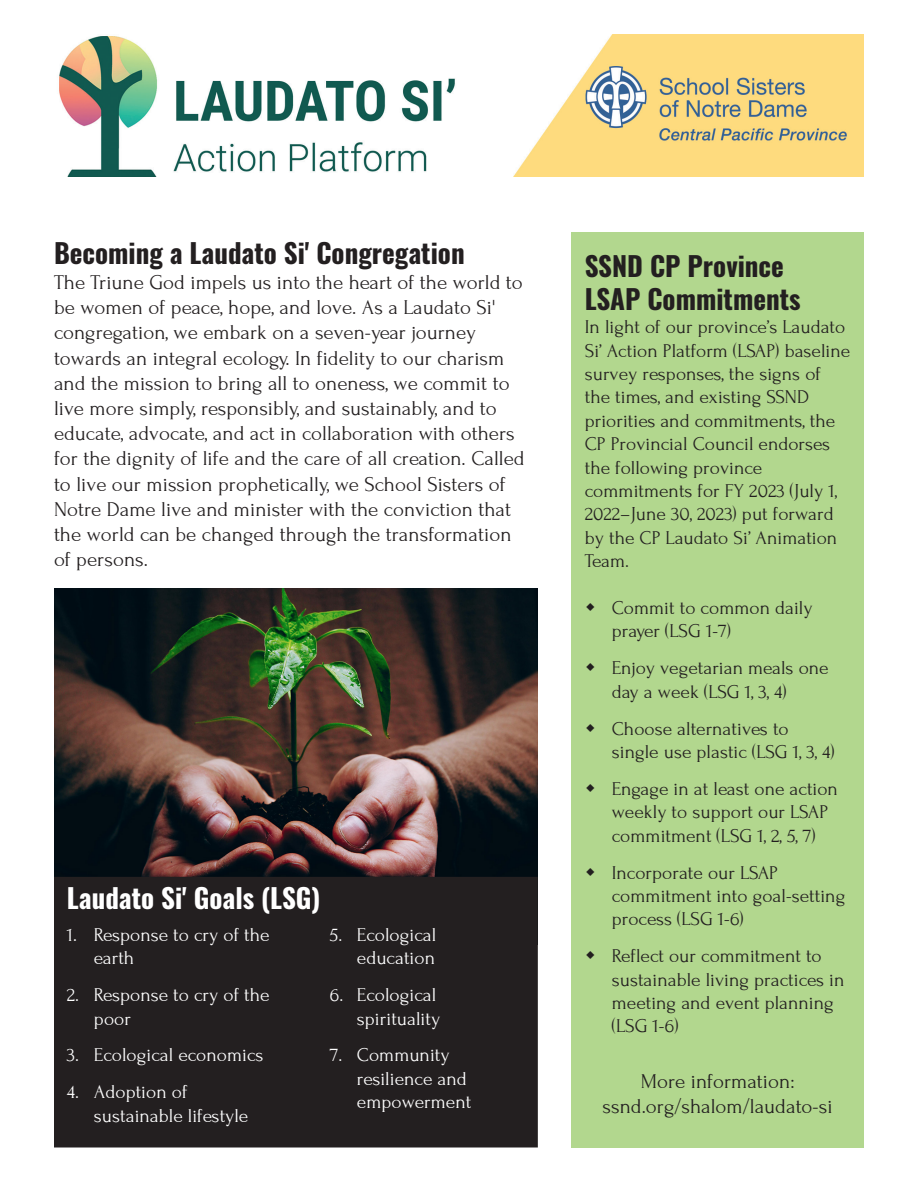
<style>
.page{position:relative;width:918px;height:1188px;background:#fff}
.page>*{position:absolute;margin:0;border:0;box-sizing:border-box;transform-origin:0 0}
.t1{font:700 27px/32.4px "Oswald";color:#231f20}
.t2{font:700 27px "Oswald";color:#fff}
.t3{font:21px/25.2px "Forum";color:#231f20}
.t4{font:19.5px/23.4px "Forum";color:#231f20}
.t5{font:19.5px/23.4px "Forum";color:#fff}
</style>
<div class="page">
<img style="left:59px;top:35px;width:805px;height:141px">
<div style="left:571px;top:232px;width:293px;height:916px;background:#b2d78e"></div>
<img style="left:54px;top:589px;width:484px;height:288px">
<div style="left:55px;top:878px;width:482px;height:269px;background:#231f20"></div>
<div style="left:54px;top:877px;width:484px;height:271px;border:2px solid #231f20"></div>
<p class="t1" style="left:54px;top:238px;width:412px">Becoming a Laudato Si' Congregation</p>
<p class="t3" style="left:54px;top:270px;width:472px">The Triune God impels us into the heart of the world to be women of peace, hope, and love. As a Laudato Si' congregation, we embark on a seven-year journey towards an integral ecology. In fidelity to our charism and the mission to bring all to oneness, we commit to live more simply, responsibly, and sustainably, and to educate, advocate, and act in collaboration with others for the dignity of life and the care of all creation. Called to live our mission prophetically, we School Sisters of Notre Dame live and minister with the conviction that the world can be changed through the transformation of persons.</p>
<p class="t2" style="left:67px;top:884px;width:255px">Laudato Si' Goals (LSG)</p>
<p class="t5" style="left:94px;top:923px;width:177px;text-indent:-27px">1. Response to cry of the earth</p>
<p class="t5" style="left:94px;top:983px;width:177px;text-indent:-27px">2. Response to cry of the poor</p>
<p class="t5" style="left:67px;top:1044px;width:198px">3. Ecological economics</p>
<p class="t5" style="left:94px;top:1081px;width:156px;text-indent:-27px">4. Adoption of sustainable lifestyle</p>
<p class="t5" style="left:330px;top:923px;width:108px;text-align:right">5. Ecological education</p>
<p class="t5" style="left:330px;top:983px;width:112px;text-align:right">6. Ecological spirituality</p>
<p class="t5" style="left:357px;top:1044px;width:116px;text-indent:-27px">7. Community resilience and empowerment</p>
<p class="t1" style="left:585px;top:252px;width:217px">SSND CP Province<br>LSAP Commitments</p>
<p class="t4" style="left:585px;top:315px;width:267px">In light of our province’s Laudato<br>Si’ Action Platform (LSAP) baseline survey responses, the signs of the times, and existing SSND priorities and commitments, the<br>CP Provincial Council endorses the following province commitments for FY 2023 (July 1,<br>2022–June 30, 2023) put forward by the CP Laudato Si’ Animation<br>Team.</p>
<p class="t4" style="left:612px;top:596px;width:202px">Commit to common daily prayer (LSG 1-7)</p>
<p class="t4" style="left:612px;top:657px;width:218px">Enjoy vegetarian meals one day a week (LSG 1, 3, 4)</p>
<p class="t4" style="left:612px;top:717px;width:224px">Choose alternatives to single use plastic (LSG 1, 3, 4)</p>
<p class="t4" style="left:612px;top:777px;width:228px">Engage in at least one action weekly to support our LSAP commitment (LSG 1, 2, 5, 7)</p>
<p class="t4" style="left:612px;top:861px;width:235px">Incorporate our LSAP commitment into goal-setting process (LSG 1-6)</p>
<p class="t4" style="left:612px;top:945px;width:234px">Reflect our commitment to sustainable living practices in meeting and event planning (LSG 1-6)</p>
<p class="t3" style="left:603px;top:1069px;width:232px;text-align:center">More information: ssnd.org/shalom/laudato-si</p>
</div>
